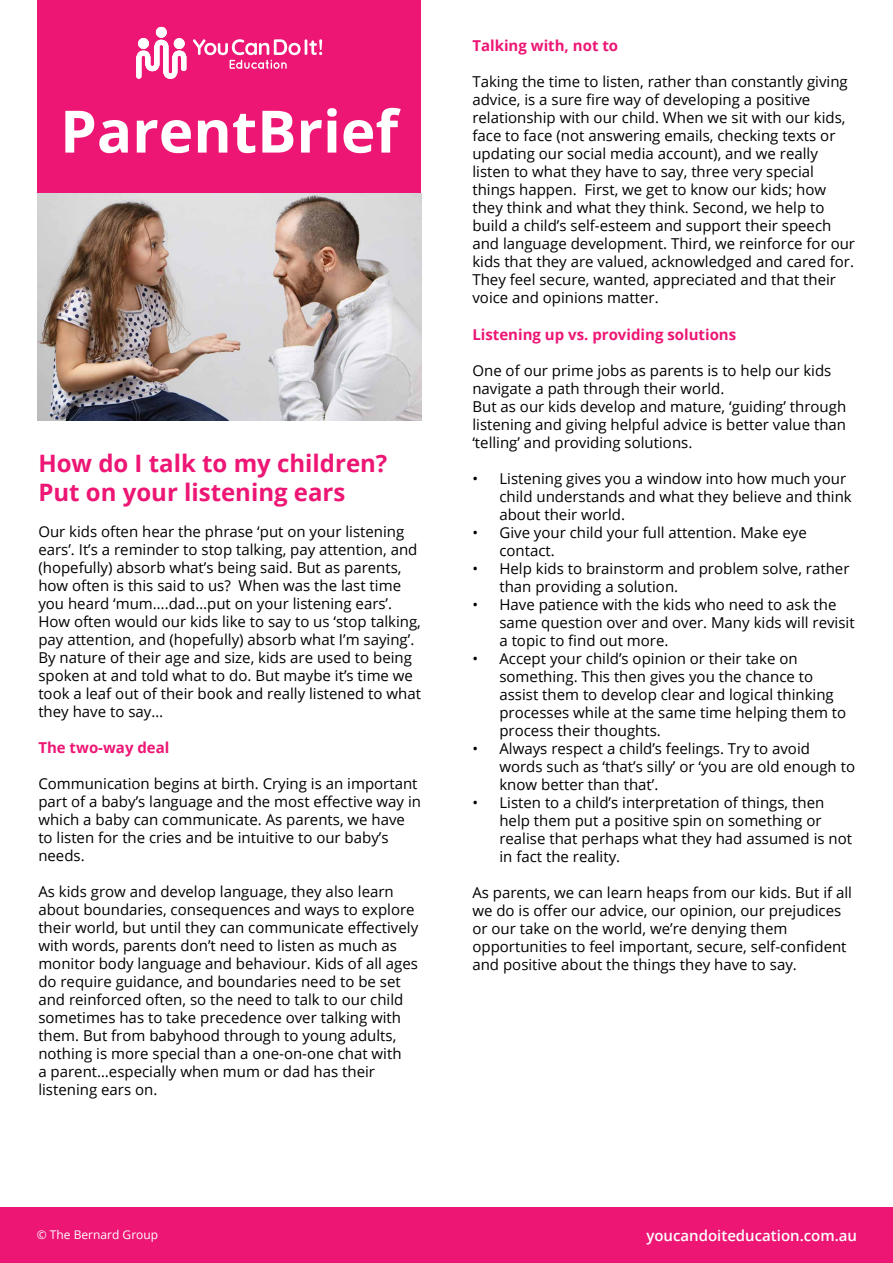
<style>
.page{position:relative;width:893px;height:1263px;background:#fff}
.page>*{position:absolute;margin:0;border:0;box-sizing:border-box;transform-origin:0 0}
.t1{font:700 58.5px "Open Sans";color:#fff}
.t2{font:700 24px/28.8px "Open Sans";color:#ed1674}
.t3{font:15px/18px "Open Sans";color:#000}
.t4{font:700 15px "Open Sans";color:#ed1674}
.t5{font:600 15px "Open Sans";color:#fff}
.t6{font:12px "Open Sans";color:#fff}
</style>
<div class="page">
<div style="left:0;top:1208px;width:893px;height:55px;background:#ed1674"></div>
<div style="left:37px;top:0;width:384px;height:193px;background:#ed1674"></div>
<svg style="left:136px;top:27px;width:50px;height:52px"></svg>
<svg style="left:193px;top:39px;width:129px;height:30px"></svg>
<img style="left:37px;top:193px;width:384px;height:228px">
<h1 class="t1" style="left:60px;top:90px;width:339px">ParentBrief</h1>
<h2 class="t2" style="left:38px;top:448px;width:351px">How do I talk to my children?<br>Put on your listening ears</h2>
<p class="t3" style="left:38px;top:522px;width:384px">Our kids often hear the phrase ‘put on your listening ears’. It’s a reminder to stop talking, pay attention, and (hopefully) absorb what’s being said. But as parents, how often is this said to us? When was the last time you heard ‘mum….dad…put on your listening ears’.<br>How often would our kids like to say to us ‘stop talking, pay attention, and (hopefully) absorb what I’m saying’.<br>By nature of their age and size, kids are used to being spoken at and told what to do. But maybe it’s time we took a leaf out of their book and really listened to what they have to say…</p>
<p class="t4" style="left:38px;top:737px;width:133px">The two-way deal</p>
<p class="t3" style="left:38px;top:774px;width:384px">Communication begins at birth. Crying is an important part of a baby’s language and the most effective way in which a baby can communicate. As parents, we have to listen for the cries and be intuitive to our baby’s needs.</p>
<p class="t3" style="left:38px;top:882px;width:381px">As kids grow and develop language, they also learn about boundaries, consequences and ways to explore their world, but until they can communicate effectively with words, parents don’t need to listen as much as monitor body language and behaviour. Kids of all ages do require guidance, and boundaries need to be set and reinforced often, so the need to talk to our child sometimes has to take precedence over talking with them. But from babyhood through to young adults, nothing is more special than a one-on-one chat with<br>a parent…especially when mum or dad has their listening ears on.</p>
<p class="t4" style="left:472px;top:35px;width:147px">Talking with, not to</p>
<p class="t3" style="left:472px;top:73px;width:384px">Taking the time to listen, rather than constantly giving advice, is a sure fire way of developing a positive relationship with our child. When we sit with our kids, face to face (not answering emails, checking texts or updating our social media account), and we really listen to what they have to say, three very special things happen. First, we get to know our kids; how they think and what they think. Second, we help to build a child’s self-esteem and support their speech and language development. Third, we reinforce for our kids that they are valued, acknowledged and cared for.<br>They feel secure, wanted, appreciated and that their voice and opinions matter.</p>
<p class="t4" style="left:472px;top:323px;width:265px">Listening up vs. providing solutions</p>
<p class="t3" style="left:472px;top:361px;width:375px">One of our prime jobs as parents is to help our kids navigate a path through their world.<br>But as our kids develop and mature, ‘guiding’ through listening and giving helpful advice is better value than ‘telling’ and providing solutions.</p>
<p class="t3" style="left:499px;top:469px;width:354px;text-indent:-27px">• Listening gives you a window into how much your child understands and what they believe and think about their world.</p>
<p class="t3" style="left:499px;top:523px;width:309px;text-indent:-27px">• Give your child your full attention. Make eye contact.</p>
<p class="t3" style="left:499px;top:559px;width:351px;text-indent:-27px">• Help kids to brainstorm and problem solve, rather than providing a solution.</p>
<p class="t3" style="left:499px;top:595px;width:357px;text-indent:-27px">• Have patience with the kids who need to ask the same question over and over. Many kids will revisit a topic to find out more.</p>
<p class="t3" style="left:499px;top:649px;width:348px;text-indent:-27px">• Accept your child’s opinion or their take on something. This then gives you the chance to assist them to develop clear and logical thinking processes while at the same time helping them to process their thoughts.</p>
<p class="t3" style="left:499px;top:739px;width:357px;text-indent:-27px">• Always respect a child’s feelings. Try to avoid words such as ‘that’s silly’ or ‘you are old enough to know better than that’.</p>
<p class="t3" style="left:499px;top:793px;width:354px;text-indent:-27px">• Listen to a child’s interpretation of things, then help them put a positive spin on something or realise that perhaps what they had assumed is not in fact the reality.</p>
<p class="t3" style="left:472px;top:883px;width:381px">As parents, we can learn heaps from our kids. But if all we do is offer our advice, our opinion, our prejudices or our take on the world, we’re denying them opportunities to feel important, secure, self-confident and positive about the things they have to say.</p>
<p class="t6" style="left:37px;top:1226px;width:123px">© The Bernard Group</p>
<p class="t5" style="left:646px;top:1225px;width:212px">youcandoiteducation.com.au</p>
</div>
